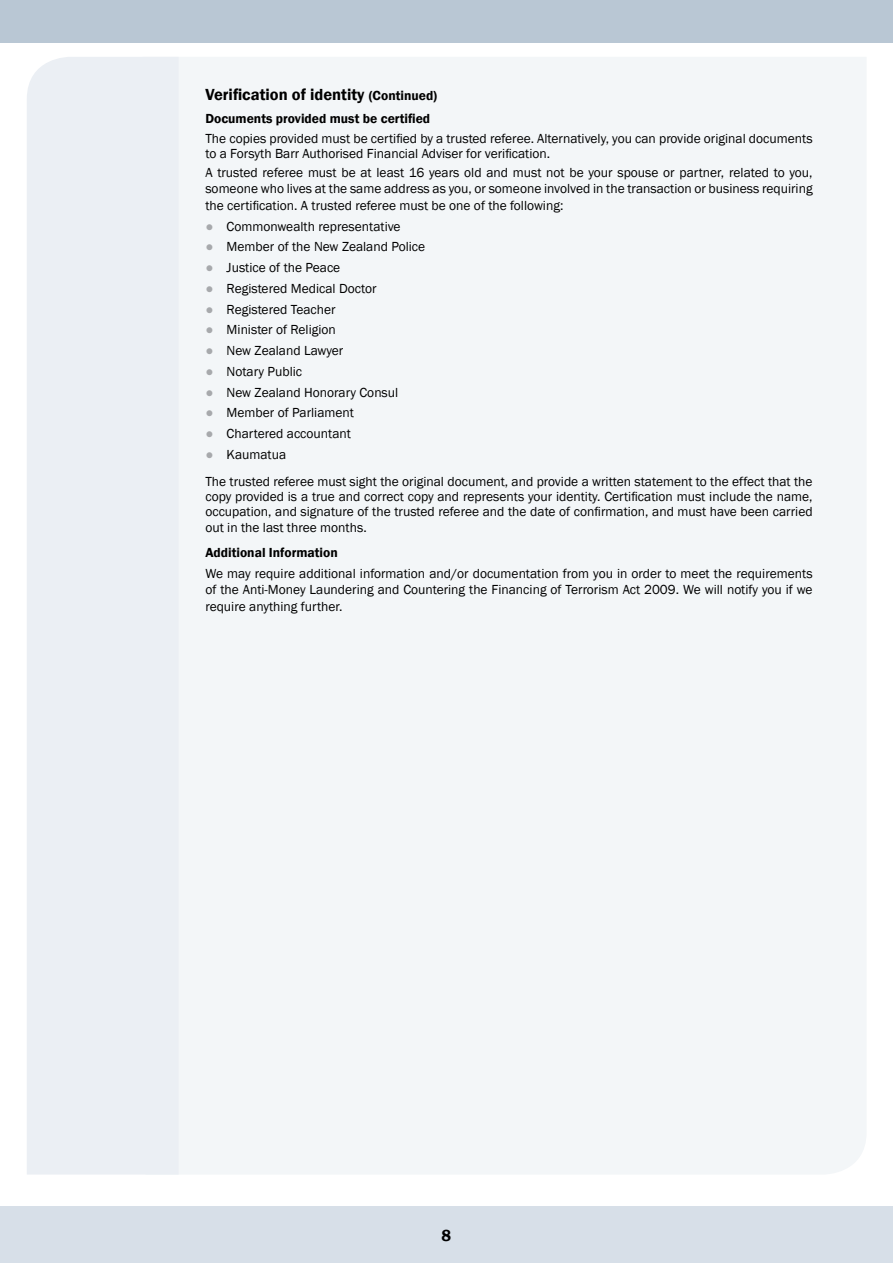
<style>
.page{position:relative;width:893px;height:1263px;background:#fff}
.page>*{position:absolute;margin:0;border:0;box-sizing:border-box;transform-origin:0 0}
.t1{font:600 16.5px "Franklin Gothic";color:#000}
.t2{font:13.5px/16.5px "Franklin Gothic";color:#000}
.t3{font:600 13.5px "Franklin Gothic";color:#000}
.s1{font-size:13.5px}
.s2{color:#a7a9ac}
</style>
<div class="page">
<div style="left:179px;top:57px;width:687px;height:1117px;background:#f3f6f8"></div>
<div style="left:0;top:0;width:893px;height:43px;background:#b9c7d4"></div>
<div style="left:0;top:1206px;width:893px;height:57px;background:#d7dfe8"></div>
<div style="left:27px;top:57px;width:152px;height:1117px;background:#ebeff4"></div>
<p class="t1" style="left:205px;top:84px;width:233px">Verification of identity <span class="s1">(Continued)</span></p>
<p class="t3" style="left:205px;top:111px;width:226px">Documents provided must be certified</p>
<p class="t2" style="left:205px;top:131px;width:609px;line-height:15px">The copies provided must be certified by a trusted referee. Alternatively, you can provide original documents to a Forsyth Barr Authorised Financial Adviser for verification.</p>
<p class="t2" style="left:205px;top:165px;width:609px;text-align:justify">A trusted referee must be at least 16 years old and must not be your spouse or partner, related to you, someone who lives at the same address as you, or someone involved in the transaction or business requiring the certification. A trusted referee must be one of the following:</p>
<p class="t2" style="left:205px;top:218px;width:197px"><span class="s2">●</span> Commonwealth representative</p>
<p class="t2" style="left:205px;top:239px;width:221px"><span class="s2">●</span> Member of the New Zealand Police</p>
<p class="t2" style="left:205px;top:260px;width:136px"><span class="s2">●</span> Justice of the Peace</p>
<p class="t2" style="left:205px;top:280px;width:173px"><span class="s2">●</span> Registered Medical Doctor</p>
<p class="t2" style="left:205px;top:301px;width:132px"><span class="s2">●</span> Registered Teacher</p>
<p class="t2" style="left:205px;top:322px;width:132px"><span class="s2">●</span> Minister of Religion</p>
<p class="t2" style="left:205px;top:343px;width:140px"><span class="s2">●</span> New Zealand Lawyer</p>
<p class="t2" style="left:205px;top:363px;width:98px"><span class="s2">●</span> Notary Public</p>
<p class="t2" style="left:205px;top:384px;width:194px"><span class="s2">●</span> New Zealand Honorary Consul</p>
<p class="t2" style="left:205px;top:405px;width:150px"><span class="s2">●</span> Member of Parliament</p>
<p class="t2" style="left:205px;top:426px;width:147px"><span class="s2">●</span> Chartered accountant</p>
<p class="t2" style="left:205px;top:441px;width:609px;line-height:26.5px"><span class="s2">●</span> Kaumatua<br>The trusted referee must sight the original document, and provide a written statement to the effect that the</p>
<p class="t2" style="left:205px;top:489px;width:609px;line-height:15px">copy provided is a true and correct copy and represents your identity. Certification must include the name, occupation, and signature of the trusted referee and the date of confirmation, and must have been carried</p>
<p class="t2" style="left:205px;top:519px;width:163px">out in the last three months.</p>
<p class="t3" style="left:205px;top:544px;width:134px">Additional Information</p>
<p class="t2" style="left:205px;top:565px;width:609px;text-align:justify">We may require additional information and/or documentation from you in order to meet the requirements of the Anti-Money Laundering and Countering the Financing of Terrorism Act 2009. We will notify you if we require anything further.</p>
<p class="t1" style="left:442px;top:1225px;width:11px">8</p>
</div>
